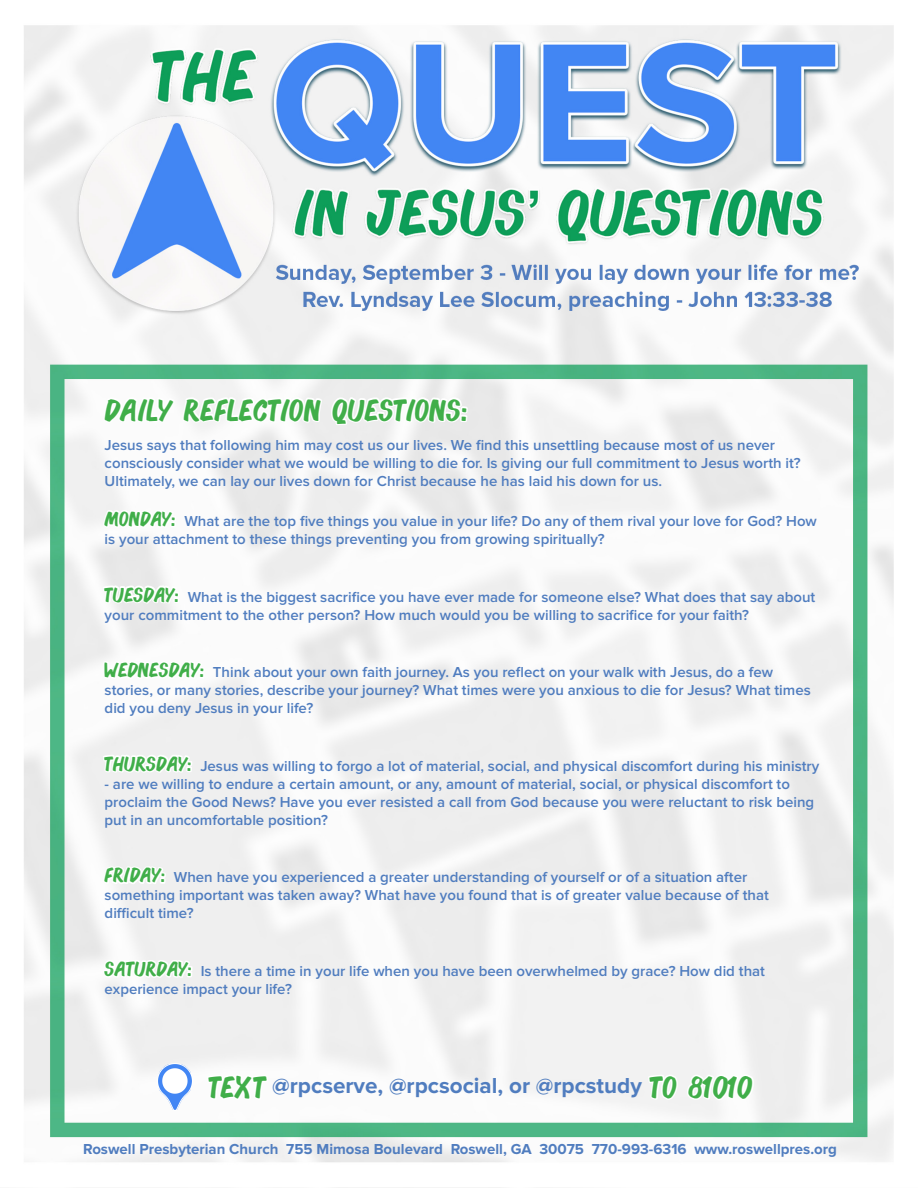
<style>
.page{position:relative;width:918px;height:1188px;background:#fff}
.page>*{position:absolute;margin:0;border:0;box-sizing:border-box;transform-origin:0 0}
.t1{font:27px "Bonoco";color:#40ae49}
.t2{font:700 22.5px "Proxima Nova";color:#507dbf}
.t3{font:600 15px/18px "Proxima Nova";color:#507dbf}
.t4{font:700 15px "Proxima Nova";color:#507dbf}
.s1{font-family:"Bonoco";font-weight:400;font-size:18px;color:#40ae49}
</style>
<div class="page">
<img style="left:24px;top:25px;width:870px;height:1163px">
<svg style="left:646px;top:993px;width:33px;height:138px"></svg>
<svg style="left:685px;top:1072px;width:71px;height:30px"></svg>
<svg style="left:101px;top:297px;width:369px;height:834px"></svg>
<p class="t1" style="left:105px;top:391px;width:372px">DAILY REFLECTION QUESTIONS:</p>
<p class="t3" style="left:105px;top:437px;width:698px">Jesus says that following him may cost us our lives. We find this unsettling because most of us never consciously consider what we would be willing to die for. Is giving our full commitment to Jesus worth it?<br>Ultimately, we can lay our lives down for Christ because he has laid his down for us.</p>
<p class="t3" style="left:105px;top:512px;width:714px"><span class="s1">MONDAY:</span> What are the top five things you value in your life? Do any of them rival your love for God? How is your attachment to these things preventing you from growing spiritually?</p>
<p class="t3" style="left:105px;top:588px;width:712px"><span class="s1">TUESDAY:</span> What is the biggest sacrifice you have ever made for someone else? What does that say about your commitment to the other person? How much would you be willing to sacrifice for your faith?</p>
<p class="t3" style="left:105px;top:663px;width:708px"><span class="s1">WEDNESDAY:</span> Think about your own faith journey. As you reflect on your walk with Jesus, do a few stories, or many stories, describe your journey? What times were you anxious to die for Jesus? What times did you deny Jesus in your life?</p>
<p class="t3" style="left:105px;top:757px;width:716px"><span class="s1">THURSDAY:</span> Jesus was willing to forgo a lot of material, social, and physical discomfort during his ministry</p>
<p class="t3" style="left:105px;top:775px;width:711px">- are we willing to endure a certain amount, or any, amount of material, social, or physical discomfort to proclaim the Good News? Have you ever resisted a call from God because you were reluctant to risk being put in an uncomfortable position?</p>
<p class="t3" style="left:105px;top:869px;width:666px"><span class="s1">FRIDAY:</span> When have you experienced a greater understanding of yourself or of a situation after something important was taken away? What have you found that is of greater value because of that difficult time?</p>
<p class="t3" style="left:105px;top:962px;width:662px"><span class="s1">SATURDAY:</span> Is there a time in your life when you have been overwhelmed by grace? How did that experience impact your life?</p>
<p class="t1" style="left:209px;top:1069px;width:58px">TEXT</p>
<p class="t2" style="left:272px;top:1073px;width:371px">@rpcserve, @rpcsocial, or @rpcstudy</p>
<p class="t1" style="left:650px;top:1069px;width:103px">TO 81010</p>
<p class="t4" style="left:83px;top:1141px;width:755px">Roswell Presbyterian Church 755 Mimosa Boulevard Roswell, GA 30075 770-993-6316 www.roswellpres.org</p>
</div>
